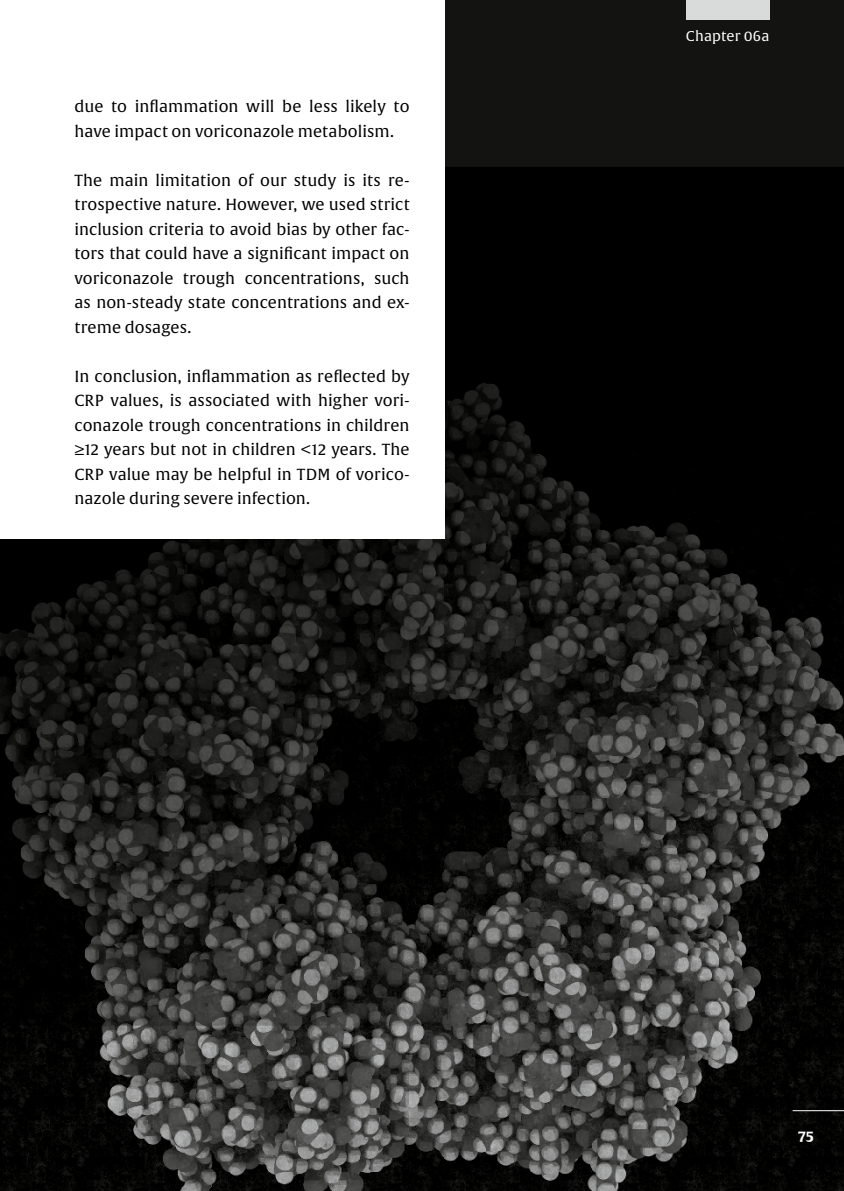
<style>
.page{position:relative;width:844px;height:1191px;background:#fff}
.page>*{position:absolute;margin:0;border:0;box-sizing:border-box;transform-origin:0 0}
.t1{font:15.75px/24.5px "Alverata";letter-spacing:.005em;color:#000;text-align:justify}
.t2{font:14px "Alverata";letter-spacing:.015em;color:#fff}
.t3{font:700 14px "Alverata";color:#fff}
</style>
<div class="page">
<img style="left:0;top:0;width:843px;height:1191px">
<div style="left:0;top:0;width:444px;height:539px;background:#fff"></div>
<hr style="left:792px;top:1110px;width:51px;height:1px;background:#fff">
<div style="left:685px;top:0;width:84px;height:20px;background:#d9dada"></div>
<p class="t1" style="left:74px;top:95px;width:336px">due to inflammation will be less likely to have impact on voriconazole metabolism.</p>
<p class="t1" style="left:74px;top:168px;width:336px">The main limitation of our study is its re&shy;trospective nature. However, we used strict inclusion criteria to avoid bias by other fac&shy;tors that could have a significant impact on voriconazole trough concentrations, such as non-steady state concentrations and ex&shy;treme dosages.</p>
<p class="t1" style="left:74px;top:364px;width:336px">In conclusion, inflammation as reflected by CRP values, is associated with higher vori&shy;conazole trough concentrations in children ≥12 years but not in children &lt;12 years. The CRP value may be helpful in TDM of vorico&shy;nazole during severe infection.</p>
<p class="t2" style="left:685px;top:27px;width:85px">Chapter 06a</p>
<p class="t3" style="left:797px;top:1127px;width:18px">75</p>
</div>
